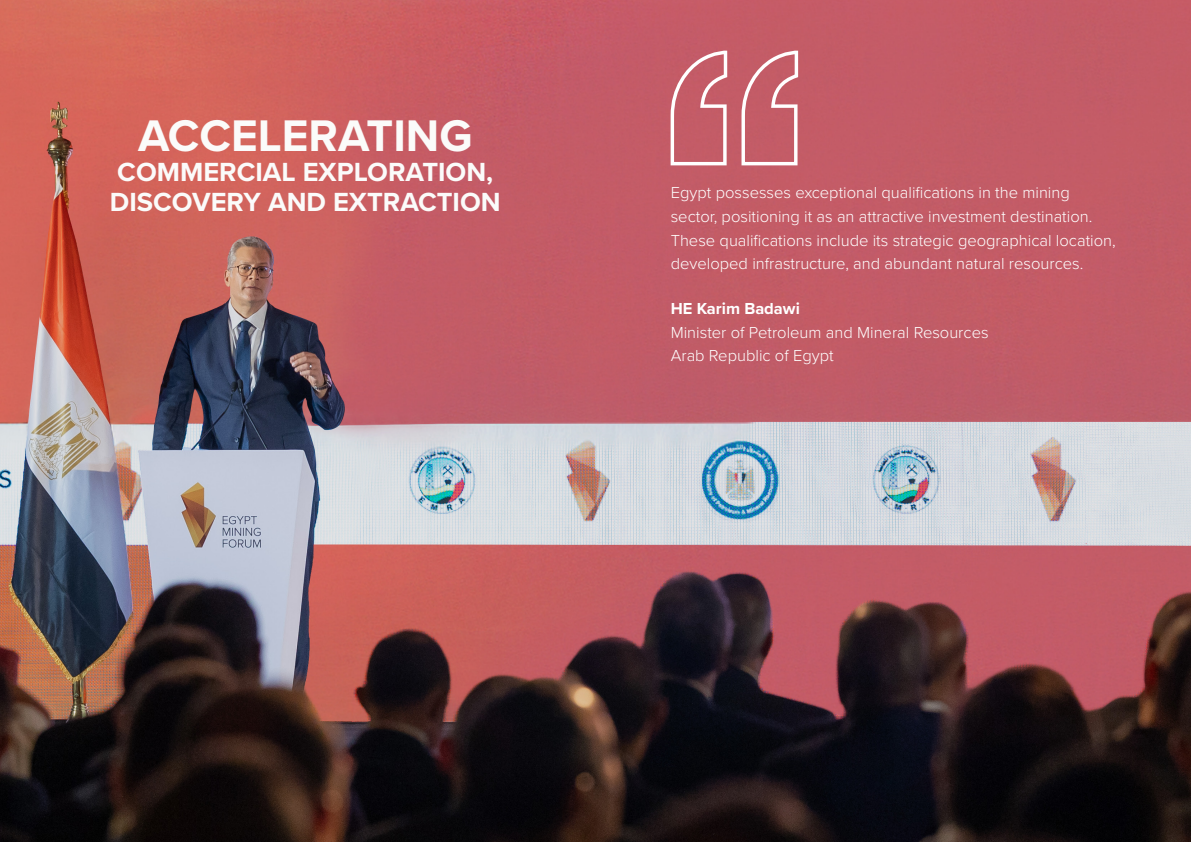
<style>
.page{position:relative;width:1191px;height:842px;background:#fff}
.page>*{position:absolute;margin:0;border:0;box-sizing:border-box;transform-origin:0 0}
.t1{font:700 45.9px "Proxima Nova";color:#fbfbfa}
.t2{font:700 27.2px "Proxima Nova";color:#fbfbfa}
.t3{font:300 16.5px/23.6px "Proxima Nova";color:#fff}
.t4{font:700 16.5px "Proxima Nova";color:#fff}
</style>
<div class="page">
<img style="left:0;top:0;width:1191px;height:842px">
<svg style="left:740px;top:49px;width:60px;height:118px;background:#cd767f"></svg>
<svg style="left:669px;top:49px;width:60px;height:118px;background:#cd767f"></svg>
<p class="t1" style="left:138px;top:101px;width:336px">ACCELERATING</p>
<p class="t2" style="left:117px;top:152px;width:377px">COMMERCIAL EXPLORATION,</p>
<p class="t2" style="left:110px;top:182px;width:392px">DISCOVERY AND EXTRACTION</p>
<p class="t3" style="left:670px;top:180px;width:446px">Egypt possesses exceptional qualifications in the mining sector, positioning it as an attractive investment destination.<br>These qualifications include its strategic geographical location, developed infrastructure, and abundant natural resources.</p>
<p class="t4" style="left:670px;top:296px;width:131px">HE Karim Badawi</p>
<p class="t3" style="left:670px;top:320px;width:319px">Minister of Petroleum and Mineral Resources</p>
<p class="t3" style="left:670px;top:343px;width:164px">Arab Republic of Egypt</p>
</div>
